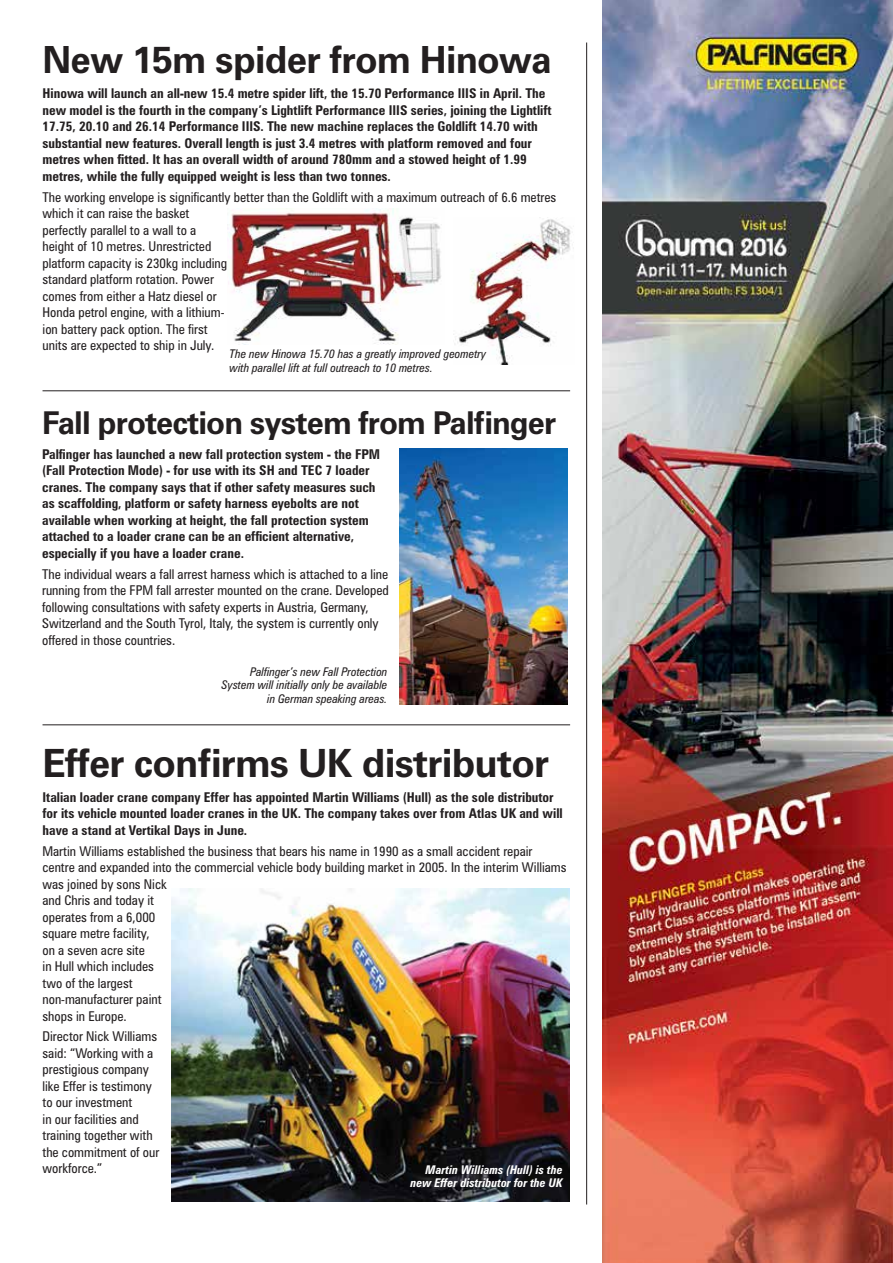
<style>
.page{position:relative;width:893px;height:1263px;background:#fff}
.page>*{position:absolute;margin:0;border:0;box-sizing:border-box;transform-origin:0 0}
.t1{font:700 39px "Zurich BT";letter-spacing:-.02em;color:#231f20}
.t2{font:700 37.5px "Zurich BT";letter-spacing:-.02em;color:#231f20}
.t3{font:700 31.5px "Zurich BT";letter-spacing:-.03em;color:#231f20}
.t4{font:condensed 13.5px/16.5px "Zurich BT";color:#231f20}
.t5{font:700 condensed 13.5px/16.5px "Zurich BT";color:#231f20}
.t6{font:italic condensed 12px/13.5px "Zurich BT";color:#231f20}
.t7{font:italic 700 condensed 12px/13.5px "Zurich BT";color:#fff;text-align:right}
</style>
<div class="page">
<hr style="left:586px;top:43px;width:1px;height:1161px;background:#231f20">
<img style="left:227px;top:209px;width:214px;height:136px">
<img style="left:453px;top:217px;width:121px;height:147px">
<hr style="left:43px;top:390px;width:527px;height:1px;background:#231f20">
<hr style="left:43px;top:724px;width:527px;height:1px;background:#231f20">
<img style="left:400px;top:448px;width:167px;height:257px">
<img style="left:171px;top:888px;width:398px;height:314px">
<img style="left:603px;top:0;width:290px;height:1263px">
<h2 class="t2" style="left:43px;top:37px;width:511px">New 15m spider from Hinowa</h2>
<p class="t5" style="left:43px;top:85px;width:511px">Hinowa will launch an all-new 15.4 metre spider lift, the 15.70 Performance IIIS in April. The new model is the fourth in the company’s Lightlift Performance IIIS series, joining the Lightlift 17.75, 20.10 and 26.14 Performance IIIS. The new machine replaces the Goldlift 14.70 with substantial new features. Overall length is just 3.4 metres with platform removed and four metres when fitted. It has an overall width of around 780mm and a stowed height of 1.99 metres, while the fully equipped weight is less than two tonnes.</p>
<p class="t4" style="left:43px;top:189px;width:515px">The working envelope is significantly better than the Goldlift with a maximum outreach of 6.6 metres which it can raise the basket<br>perfectly parallel to a wall to a<br>height of 10 metres. Unrestricted<br>platform capacity is 230kg including<br>standard platform rotation. Power<br>comes from either a Hatz diesel or<br>Honda petrol engine, with a lithium-<br>ion battery pack option. The first<br>units are expected to ship in July.</p>
<p class="t6" style="left:230px;top:347px;width:258px">The new Hinowa 15.70 has a greatly improved geometry with parallel lift at full outreach to 10 metres.</p>
<h3 class="t3" style="left:42px;top:403px;width:516px">Fall protection system from Palfinger</h3>
<p class="t5" style="left:42px;top:446px;width:340px">Palfinger has launched a new fall protection system - the FPM (Fall Protection Mode) - for use with its SH and TEC</p>
<p class="t5" style="left:42px;top:462px;width:335px;text-indent:283px">7 loader cranes. The company says that if other safety measures such as scaffolding, platform or safety harness eyebolts are not available when working at height, the fall protection system attached to a loader crane can be an efficient alternative, especially if you have a loader crane.</p>
<p class="t4" style="left:42px;top:565px;width:348px">The individual wears a fall arrest harness which is attached to a line running from the FPM fall arrester mounted on the crane. Developed following consultations with safety experts in Austria, Germany, Switzerland and the South Tyrol, Italy, the system is currently only offered in those countries.</p>
<p class="t6" style="left:222px;top:665px;width:167px;text-align:right">Palfinger’s new Fall Protection<br>System will initially only be available in German speaking areas.</p>
<h1 class="t1" style="left:43px;top:739px;width:508px">Effer confirms UK distributor</h1>
<p class="t5" style="left:43px;top:789px;width:522px">Italian loader crane company Effer has appointed Martin Williams (Hull) as the sole distributor for its vehicle mounted loader cranes in the UK. The company takes over from Atlas UK and will have a stand at Vertikal Days in June.</p>
<p class="t4" style="left:43px;top:842px;width:526px">Martin Williams established the business that bears his name in 1990 as a small accident repair centre and expanded into the commercial vehicle body building market in 2005. In the interim Williams was joined by sons Nick<br>and Chris and today it<br>operates from a 6,000<br>square metre facility,<br>on a seven acre site<br>in Hull which includes<br>two of the largest<br>non-manufacturer paint<br>shops in Europe.</p>
<p class="t4" style="left:43px;top:1028px;width:118px">Director Nick Williams said: “Working with a prestigious company like Effer is testimony to our investment<br>in our facilities and training together with the commitment of our workforce.”</p>
<p class="t7" style="left:410px;top:1162px;width:154px">Martin Williams (Hull) is the new Effer distributor for the UK</p>
</div>
